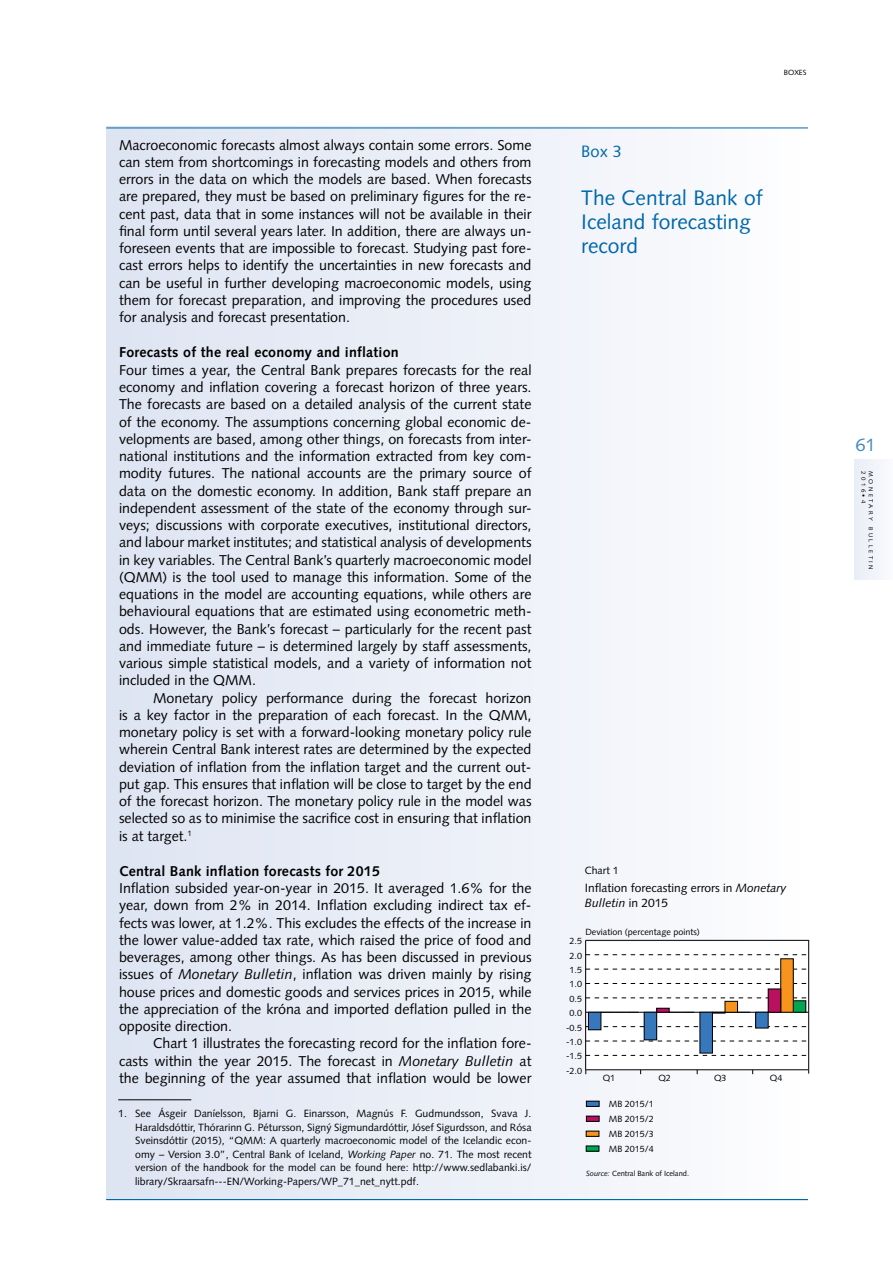
<style>
.page{position:relative;width:893px;height:1263px;background:#fff}
.page>*{position:absolute;margin:0;border:0;box-sizing:border-box;transform-origin:0 0}
.t1{font:21px/24px "Syntax LT Std";color:#0068ac}
.t2{font:18px "Syntax LT Std";color:#4686bf}
.t3{font:16.5px "Syntax LT Std";color:#0068ac}
.t4{font:14.25px/17.2px "Syntax LT Std";color:#000;text-align:justify}
.t5{font:700 14.25px "Syntax LT Std";letter-spacing:.015em;color:#000}
.t6{font:12px/15px "Syntax LT Std";color:#000}
.t7{font:10.5px/13.5px "Syntax LT Std";color:#000;text-align:justify}
.t8{font:9px/15px "Syntax LT Std";color:#000;text-align:justify}
.t9{font:7.5px "Syntax LT Std";color:#000}
.t10{font:6px "Syntax LT Std";letter-spacing:.4em;color:#000}
.s1{font-style:italic}
</style>
<div class="page">
<div style="left:855px;top:459px;width:38px;height:121px;background:#f1f4fa"></div>
<div style="left:106px;top:127px;width:702px;height:1071px;background:linear-gradient(to right,#dde4f2,#fcfdfe)"></div>
<hr style="left:106px;top:128px;width:702px;height:1px;background:#0068ac">
<hr style="left:106px;top:1199px;width:702px;height:1px;background:#0068ac">
<hr style="left:118px;top:1099px;width:73px;height:1px;background:#000">
<div style="left:587px;top:942px;width:221px;height:127px;background:#fff"></div>
<div style="left:586px;top:1101px;width:13px;height:5px;background:#3777bc"></div>
<div style="left:586px;top:1116px;width:13px;height:5px;background:#b91160"></div>
<hr style="left:585px;top:940px;width:1px;height:130px;background:#000">
<hr style="left:586px;top:1069px;width:223px;height:1px;background:#000">
<svg style="left:586px;top:1055px;width:221px;height:1px"></svg>
<svg style="left:586px;top:1041px;width:221px;height:1px"></svg>
<svg style="left:586px;top:1026px;width:221px;height:1px"></svg>
<hr style="left:586px;top:1012px;width:223px;height:1px;background:#000">
<svg style="left:586px;top:997px;width:221px;height:1px"></svg>
<svg style="left:586px;top:983px;width:221px;height:1px"></svg>
<svg style="left:586px;top:969px;width:221px;height:1px"></svg>
<svg style="left:586px;top:954px;width:221px;height:1px"></svg>
<hr style="left:586px;top:940px;width:223px;height:1px;background:#000">
<svg style="left:738px;top:1012px;width:12px;height:1px"></svg>
<div style="left:793px;top:1001px;width:13px;height:11px;background:#00a651"></div>
<div style="left:793px;top:1000px;width:13px;height:12px;border:1px solid #000"></div>
<svg style="left:669px;top:1012px;width:25px;height:1px"></svg>
<div style="left:725px;top:1001px;width:12px;height:11px;background:#f7941e"></div>
<div style="left:725px;top:1001px;width:13px;height:11px;border:1px solid #000"></div>
<div style="left:781px;top:959px;width:12px;height:53px;background:#f7941e"></div>
<svg style="left:601px;top:1012px;width:38px;height:1px"></svg>
<div style="left:656px;top:1008px;width:13px;height:4px;border:1px solid #000"></div>
<div style="left:768px;top:989px;width:13px;height:23px;background:#b91160"></div>
<div style="left:768px;top:989px;width:13px;height:23px;border:1px solid #000"></div>
<div style="left:588px;top:1012px;width:13px;height:18px;background:#3777bc"></div>
<div style="left:588px;top:1012px;width:13px;height:18px;border:1px solid #000"></div>
<div style="left:644px;top:1012px;width:13px;height:28px;background:#3777bc"></div>
<div style="left:644px;top:1012px;width:13px;height:28px;border:1px solid #000"></div>
<div style="left:700px;top:1012px;width:12px;height:41px;background:#3777bc"></div>
<div style="left:700px;top:1012px;width:13px;height:41px;border:1px solid #000"></div>
<div style="left:756px;top:1012px;width:12px;height:16px;background:#3777bc"></div>
<div style="left:755px;top:1012px;width:13px;height:16px;border:1px solid #000"></div>
<hr style="left:808px;top:940px;width:1px;height:129px;background:#000">
<div style="left:586px;top:1131px;width:13px;height:5px;background:#f7941e"></div>
<div style="left:586px;top:1146px;width:13px;height:5px;background:#00a651"></div>
<p class="t4" style="left:119px;top:136px;width:414px">Macroeconomic forecasts almost always contain some errors. Some can stem from shortcomings in forecasting models and others from errors in the data on which the models are based. When forecasts are prepared, they must be based on preliminary figures for the re&shy;cent past, data that in some instances will not be available in their final form until several years later. In addition, there are always un&shy;foreseen events that are impossible to forecast. Studying past fore&shy;cast errors helps to identify the uncertainties in new forecasts and can be useful in further developing macroeconomic models, using them for forecast preparation, and improving the procedures used for analysis and forecast presentation.</p>
<p class="t5" style="left:119px;top:344px;width:281px">Forecasts of the real economy and inflation</p>
<p class="t4" style="left:119px;top:361px;width:414px">Four times a year, the Central Bank prepares forecasts for the real economy and inflation covering a forecast horizon of three years.<br>The forecasts are based on a detailed analysis of the current state of the economy. The assumptions concerning global economic de&shy;velopments are based, among other things, on forecasts from inter&shy;national institutions and the information extracted from key com&shy;modity futures. The national accounts are the primary source of data on the domestic economy. In addition, Bank staff prepare an independent assessment of the state of the economy through sur&shy;veys; discussions with corporate executives, institutional directors, and labour market institutes; and statistical analysis of developments in key variables. The Central Bank’s quarterly macroeconomic model (QMM) is the tool used to manage this information. Some of the equations in the model are accounting equations, while others are behavioural equations that are estimated using econometric meth&shy;ods. However, the Bank’s forecast – particularly for the recent past and immediate future – is determined largely by staff assessments, various simple statistical models, and a variety of information not included in the QMM.</p>
<p class="t4" style="left:119px;top:689px;width:414px;text-indent:34px">Monetary policy performance during the forecast horizon is a key factor in the preparation of each forecast. In the QMM, monetary policy is set with a forward-looking monetary policy rule wherein Central Bank interest rates are determined by the expected deviation of inflation from the inflation target and the current out&shy;put gap. This ensures that inflation will be close to target by the end of the forecast horizon. The monetary policy rule in the model was selected so as to minimise the sacrifice cost in ensuring that inflation is at target.<sup>1</sup></p>
<p class="t5" style="left:119px;top:863px;width:262px">Central Bank inflation forecasts for 2015</p>
<p class="t4" style="left:119px;top:879px;width:414px">Inflation subsided year-on-year in 2015. It averaged 1.6% for the year, down from 2% in 2014. Inflation excluding indirect tax ef&shy;fects was lower, at 1.2%. This excludes the effects of the increase in the lower value-added tax rate, which raised the price of food and beverages, among other things. As has been discussed in previous issues of <span class="s1">Monetary Bulletin</span>, inflation was driven mainly by rising house prices and domestic goods and services prices in 2015, while the appreciation of the króna and imported deflation pulled in the opposite direction.</p>
<p class="t4" style="left:119px;top:1035px;width:414px;text-indent:34px">Chart 1 illustrates the forecasting record for the inflation fore&shy;casts within the year 2015. The forecast in <span class="s1">Monetary Bulletin</span> at the beginning of the year assumed that inflation would be lower</p>
<p class="t7" style="left:135px;top:1107px;width:398px;text-indent:-17px">1. See Ásgeir Daníelsson, Bjarni G. Einarsson, Magnús F. Gudmundsson, Svava J.<br>Haraldsdóttir, Thórarinn G. Pétursson, Signý Sigmundardóttir, Jósef Sigurdsson, and Rósa Sveinsdóttir (2015), “QMM: A quarterly macroeconomic model of the Icelandic econ&shy;omy – Version 3.0”, Central Bank of Iceland, <span class="s1">Working Paper</span> no. 71. The most recent version of the handbook for the model can be found here: http://www.sedlabanki.is/ library/Skraarsafn---EN/Working-Papers/WP_71_net_nytt.pdf.</p>
<p class="t9" style="left:784px;top:68px;width:24px">BOXES</p>
<p class="t3" style="left:581px;top:142px;width:42px">Box 3</p>
<h1 class="t1" style="left:581px;top:186px;width:183px">The Central Bank of<br>Iceland forecasting record</h1>
<p class="t7" style="left:585px;top:863px;width:35px">Chart 1</p>
<p class="t6" style="left:585px;top:880px;width:203px">Inflation forecasting errors in <span class="s1">Monetary<br>Bulletin</span> in 2015</p>
<p class="t8" style="left:585px;top:924px;width:116px">Deviation (percentage points)</p>
<p class="t8" style="left:570px;top:934px;width:14px">2.5</p>
<p class="t8" style="left:570px;top:948px;width:14px">2.0</p>
<p class="t8" style="left:570px;top:962px;width:14px">1.5</p>
<p class="t8" style="left:570px;top:977px;width:14px">1.0</p>
<p class="t8" style="left:570px;top:991px;width:14px">0.5</p>
<p class="t8" style="left:570px;top:1005px;width:14px">0.0</p>
<p class="t8" style="left:566px;top:1020px;width:18px">-0.5</p>
<p class="t8" style="left:566px;top:1034px;width:18px">-1.0</p>
<p class="t8" style="left:566px;top:1049px;width:18px">-1.5</p>
<p class="t8" style="left:566px;top:1063px;width:18px">-2.0</p>
<p class="t8" style="left:603px;top:1070px;width:14px">Q1</p>
<p class="t8" style="left:658px;top:1070px;width:14px">Q2</p>
<p class="t8" style="left:714px;top:1070px;width:14px">Q3</p>
<p class="t8" style="left:770px;top:1070px;width:14px">Q4</p>
<p class="t8" style="left:609px;top:1096px;width:47px">MB 2015/1<br>MB 2015/2<br>MB 2015/3<br>MB 2015/4</p>
<p class="t9" style="left:586px;top:1169px;width:104px"><span class="s1">Source:</span> Central Bank of Iceland.</p>
<p class="t2" style="left:855px;top:434px;width:22px">61</p>
<p class="t10" style="left:867px;top:471px;width:33px;rotate:90deg">2016•4</p>
<p class="t10" style="left:874px;top:471px;width:100px;rotate:90deg">MONETARY BULLETIN</p>
</div>
